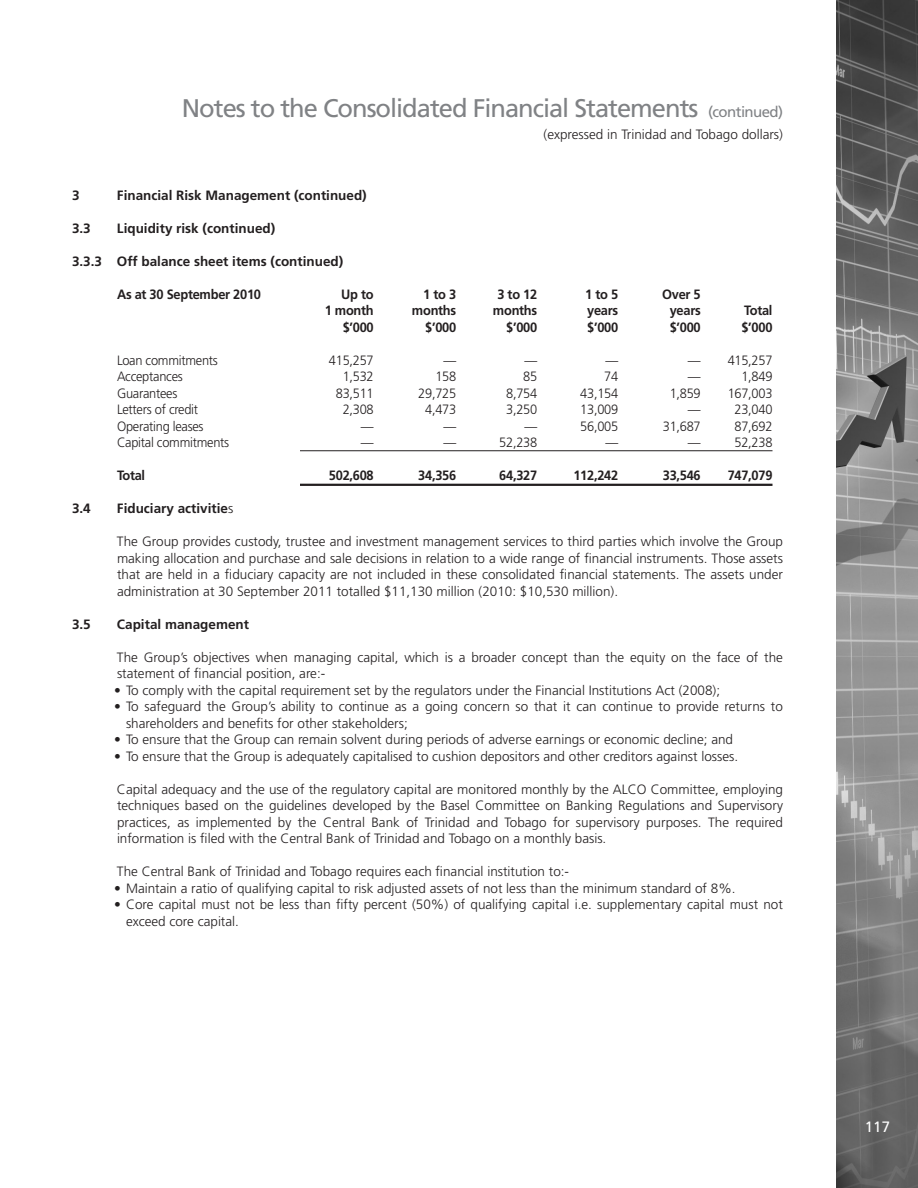
<style>
.page{position:relative;width:918px;height:1188px;background:#fff}
.page>*{position:absolute;margin:0;border:0;box-sizing:border-box;transform-origin:0 0}
.t1{font:25.5px "Frutiger";letter-spacing:-.04em;color:#808285}
.t2{font:15px "Frutiger";color:#fff}
.Notes{font:300 13.5px/16.5px "Frutiger";color:#231f20;text-align:justify}
.Note_bullet{font:300 13.5px/16.5px "Frutiger";color:#231f20}
.notes_6_cols{font:300 13.5px "Frutiger";letter-spacing:-.02em;color:#231f20;scale:.95 1}
.notes_6_cols-2{font:700 13.5px "Frutiger";letter-spacing:-.02em;color:#231f20;scale:.95 1}
.Notes-2{font:700 13.5px "Frutiger";color:#231f20}
.s1{font-size:15px}
.s2{font-weight:300}
</style>
<div class="page">
<img style="left:837px;top:0;width:81px;height:1188px">
<hr style="left:300px;top:450px;width:472px;height:1px;background:#231f20">
<hr style="left:300px;top:484px;width:472px;height:2px;background:#231f20">
<h1 class="t1" style="left:182px;top:93px;width:603px">Notes to the Consolidated Financial Statements <span class="s1">(continued)</span></h1>
<p class="Notes" style="left:544px;top:126px;width:241px">(expressed in Trinidad and Tobago dollars)</p>
<p class="Notes-2" style="left:72px;top:187px;width:9px">3</p>
<p class="Notes-2" style="left:117px;top:187px;width:251px">Financial Risk Management (continued)</p>
<p class="Notes-2" style="left:72px;top:220px;width:20px">3.3</p>
<p class="Notes-2" style="left:117px;top:220px;width:160px">Liquidity risk (continued)</p>
<p class="Notes-2" style="left:72px;top:253px;width:273px">3.3.3 Off balance sheet items (continued)</p>
<p class="notes_6_cols-2" style="left:117px;top:286px;width:153px">As at 30 September 2010</p>
<p class="notes_6_cols-2" style="left:341px;top:286px;width:36px">Up to</p>
<p class="notes_6_cols-2" style="left:423px;top:286px;width:36px">1 to 3</p>
<p class="notes_6_cols-2" style="left:497px;top:286px;width:43px">3 to 12</p>
<p class="notes_6_cols-2" style="left:585px;top:286px;width:36px">1 to 5</p>
<p class="notes_6_cols-2" style="left:662px;top:286px;width:42px">Over 5</p>
<p class="notes_6_cols-2" style="left:325px;top:302px;width:53px">1 month</p>
<p class="notes_6_cols-2" style="left:412px;top:302px;width:48px">months</p>
<p class="notes_6_cols-2" style="left:493px;top:302px;width:48px">months</p>
<p class="notes_6_cols-2" style="left:587px;top:302px;width:34px">years</p>
<p class="notes_6_cols-2" style="left:670px;top:302px;width:34px">years</p>
<p class="notes_6_cols-2" style="left:744px;top:302px;width:31px">Total</p>
<p class="notes_6_cols-2" style="left:343px;top:319px;width:34px">$’000</p>
<p class="notes_6_cols-2" style="left:425px;top:319px;width:34px">$’000</p>
<p class="notes_6_cols-2" style="left:506px;top:319px;width:34px">$’000</p>
<p class="notes_6_cols-2" style="left:587px;top:319px;width:34px">$’000</p>
<p class="notes_6_cols-2" style="left:670px;top:319px;width:34px">$’000</p>
<p class="notes_6_cols-2" style="left:741px;top:319px;width:34px">$’000</p>
<p class="notes_6_cols" style="left:117px;top:352px;width:108px">Loan commitments</p>
<p class="notes_6_cols" style="left:329px;top:352px;width:49px">415,257</p>
<p class="notes_6_cols" style="left:443px;top:352px;width:15px">—</p>
<p class="notes_6_cols" style="left:524px;top:352px;width:15px">—</p>
<p class="notes_6_cols" style="left:605px;top:352px;width:15px">—</p>
<p class="notes_6_cols" style="left:688px;top:352px;width:91px">— 415,257</p>
<p class="notes_6_cols" style="left:117px;top:369px;width:71px">Acceptances</p>
<p class="notes_6_cols" style="left:343px;top:369px;width:34px">1,532</p>
<p class="notes_6_cols" style="left:435px;top:369px;width:23px">158</p>
<p class="notes_6_cols" style="left:523px;top:369px;width:16px">85</p>
<p class="notes_6_cols" style="left:604px;top:369px;width:16px">74</p>
<p class="notes_6_cols" style="left:688px;top:369px;width:15px">—</p>
<p class="notes_6_cols" style="left:741px;top:369px;width:34px">1,849</p>
<p class="notes_6_cols" style="left:117px;top:385px;width:65px">Guarantees</p>
<p class="notes_6_cols" style="left:336px;top:385px;width:41px">83,511</p>
<p class="notes_6_cols" style="left:418px;top:385px;width:41px">29,725</p>
<p class="notes_6_cols" style="left:506px;top:385px;width:34px">8,754</p>
<p class="notes_6_cols" style="left:580px;top:385px;width:41px">43,154</p>
<p class="notes_6_cols" style="left:670px;top:385px;width:34px">1,859</p>
<p class="notes_6_cols" style="left:728px;top:385px;width:49px">167,003</p>
<p class="notes_6_cols" style="left:117px;top:402px;width:87px">Letters of credit</p>
<p class="notes_6_cols" style="left:343px;top:402px;width:34px">2,308</p>
<p class="notes_6_cols" style="left:425px;top:402px;width:34px">4,473</p>
<p class="notes_6_cols" style="left:506px;top:402px;width:34px">3,250</p>
<p class="notes_6_cols" style="left:580px;top:402px;width:41px">13,009</p>
<p class="notes_6_cols" style="left:688px;top:402px;width:15px">—</p>
<p class="notes_6_cols" style="left:735px;top:402px;width:41px">23,040</p>
<p class="notes_6_cols" style="left:117px;top:418px;width:93px">Operating leases</p>
<p class="notes_6_cols" style="left:361px;top:418px;width:15px">—</p>
<p class="notes_6_cols" style="left:443px;top:418px;width:15px">—</p>
<p class="notes_6_cols" style="left:524px;top:418px;width:15px">—</p>
<p class="notes_6_cols" style="left:580px;top:418px;width:41px">56,005</p>
<p class="notes_6_cols" style="left:663px;top:418px;width:41px">31,687</p>
<p class="notes_6_cols" style="left:735px;top:418px;width:41px">87,692</p>
<p class="notes_6_cols" style="left:117px;top:435px;width:120px">Capital commitments</p>
<p class="notes_6_cols" style="left:361px;top:435px;width:15px">—</p>
<p class="notes_6_cols" style="left:443px;top:435px;width:15px">—</p>
<p class="notes_6_cols" style="left:499px;top:435px;width:41px">52,238</p>
<p class="notes_6_cols" style="left:605px;top:435px;width:15px">—</p>
<p class="notes_6_cols" style="left:688px;top:435px;width:15px">—</p>
<p class="notes_6_cols" style="left:735px;top:435px;width:41px">52,238</p>
<p class="notes_6_cols-2" style="left:117px;top:467px;width:31px">Total</p>
<p class="notes_6_cols-2" style="left:329px;top:467px;width:49px">502,608</p>
<p class="notes_6_cols-2" style="left:418px;top:467px;width:41px">34,356</p>
<p class="notes_6_cols-2" style="left:499px;top:467px;width:41px">64,327</p>
<p class="notes_6_cols-2" style="left:573px;top:467px;width:49px">112,242</p>
<p class="notes_6_cols-2" style="left:663px;top:467px;width:41px">33,546</p>
<p class="notes_6_cols-2" style="left:728px;top:467px;width:49px">747,079</p>
<p class="Notes-2" style="left:72px;top:500px;width:20px">3.4</p>
<p class="Notes-2" style="left:117px;top:500px;width:118px">Fiduciary activitie<span class="s2">s</span></p>
<p class="Notes" style="left:117px;top:533px;width:668px">The Group provides custody, trustee and investment management services to third parties which involve the Group making allocation and purchase and sale decisions in relation to a wide range of financial instruments. Those assets that are held in a fiduciary capacity are not included in these consolidated financial statements. The assets under administration at 30 September 2011 totalled $11,130 million (2010: $10,530 million).</p>
<p class="Notes-2" style="left:72px;top:616px;width:20px">3.5</p>
<p class="Notes-2" style="left:117px;top:616px;width:134px">Capital management</p>
<p class="Notes" style="left:117px;top:649px;width:668px">The Group’s objectives when managing capital, which is a broader concept than the equity on the face of the statement of financial position, are:-</p>
<p class="Note_bullet" style="left:114px;top:682px;width:608px">• To comply with the capital requirement set by the regulators under the Financial Institutions Act (2008);</p>
<p class="Note_bullet" style="left:126px;top:698px;width:658px;text-indent:-12px">• To safeguard the Group’s ability to continue as a going concern so that it can continue to provide returns to shareholders and benefits for other stakeholders;</p>
<p class="Note_bullet" style="left:114px;top:731px;width:621px">• To ensure that the Group can remain solvent during periods of adverse earnings or economic decline; and</p>
<p class="Note_bullet" style="left:114px;top:748px;width:626px">• To ensure that the Group is adequately capitalised to cushion depositors and other creditors against losses.</p>
<p class="Notes" style="left:117px;top:781px;width:668px">Capital adequacy and the use of the regulatory capital are monitored monthly by the ALCO Committee, employing techniques based on the guidelines developed by the Basel Committee on Banking Regulations and Supervisory practices, as implemented by the Central Bank of Trinidad and Tobago for supervisory purposes. The required information is filed with the Central Bank of Trinidad and Tobago on a monthly basis.</p>
<p class="Notes" style="left:117px;top:863px;width:454px">The Central Bank of Trinidad and Tobago requires each financial institution to:-</p>
<p class="Note_bullet" style="left:114px;top:880px;width:623px">• Maintain a ratio of qualifying capital to risk adjusted assets of not less than the minimum standard of 8%.</p>
<p class="Note_bullet" style="left:126px;top:896px;width:658px;text-indent:-12px">• Core capital must not be less than fifty percent (50%) of qualifying capital i.e. supplementary capital must not exceed core capital.</p>
<p class="t2" style="left:865px;top:1118px;width:27px">117</p>
</div>
